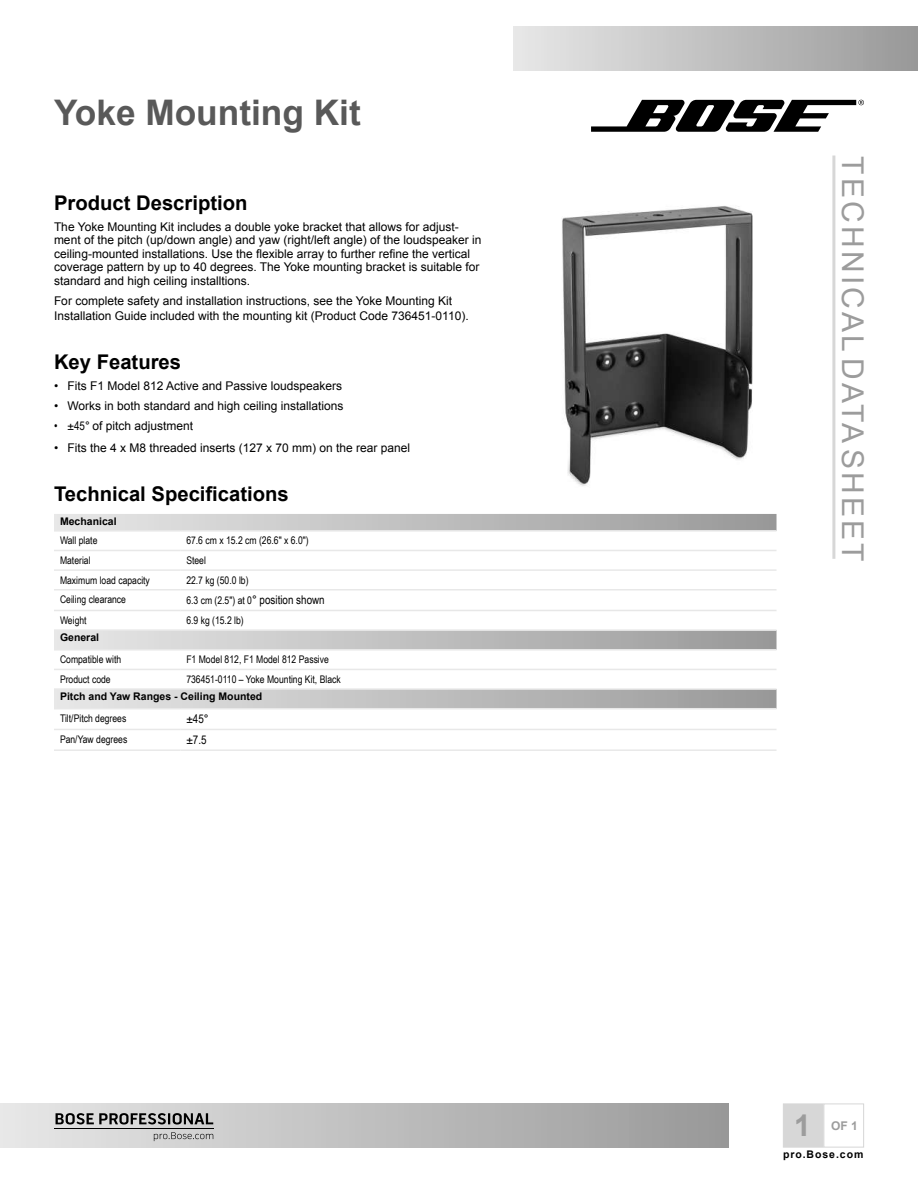
<style>
.page{position:relative;width:918px;height:1188px;background:#fff}
.page>*{position:absolute;margin:0;border:0;box-sizing:border-box;transform-origin:0 0}
.t1{font:700 35.25px "Arial";color:#595959}
.t2{font:30px "Arial";letter-spacing:.11em;color:#9c9c9c}
.t3{font:700 30px "Arial";color:#9c9c9c}
.t4{font:700 20.25px "Arial";color:#000}
.t5{font:12px/13.5px "Arial";color:#000}
.t6{font:12px "Arial Narrow";color:#000}
.t7{font:700 12px "Arial";color:#9c9c9c}
.t8{font:10.5px "Arial Narrow";color:#000}
.t9{font:700 10.5px "Arial";color:#000}
.t10{font:700 10.5px "Arial";letter-spacing:.09em;color:#000}
.s1{font-family:"Arial Narrow"}
.s2{font-size:12px}
</style>
<div class="page">
<svg style="left:591px;top:100px;width:273px;height:32px"></svg>
<div style="left:783px;top:1104px;width:41px;height:44px;background:#d7d7d7;border:1px solid #d7d7d7"></div>
<div style="left:824px;top:1104px;width:40px;height:44px;background:#fff;border:1px solid #d7d7d7"></div>
<hr style="left:832px;top:156px;width:3px;height:403px;background:#d7d7d7">
<div style="left:513px;top:26px;width:405px;height:44px;background:linear-gradient(to right,#e7e7e7,#999)"></div>
<div style="left:0;top:1104px;width:729px;height:44px;background:linear-gradient(to right,#e7e7e7,#999)"></div>
<hr style="left:55px;top:1128px;width:159px;height:1px;background:#000">
<svg style="left:56px;top:1113px;width:157px;height:12px;background:#7b7b7b"></svg>
<svg style="left:154px;top:1132px;width:59px;height:9px"></svg>
<svg style="left:54px;top:514px;width:723px;height:194px"></svg>
<hr style="left:54px;top:530px;width:126px;height:2px;background:#e8e8e8">
<hr style="left:180px;top:530px;width:597px;height:2px;background:#e8e8e8">
<hr style="left:54px;top:550px;width:126px;height:1px;background:#e8e8e8">
<hr style="left:180px;top:550px;width:597px;height:1px;background:#e8e8e8">
<hr style="left:54px;top:569px;width:126px;height:2px;background:#e8e8e8">
<hr style="left:180px;top:569px;width:597px;height:2px;background:#e8e8e8">
<hr style="left:54px;top:589px;width:126px;height:2px;background:#e8e8e8">
<hr style="left:180px;top:589px;width:597px;height:2px;background:#e8e8e8">
<hr style="left:54px;top:629px;width:126px;height:2px;background:#e8e8e8">
<hr style="left:180px;top:629px;width:597px;height:2px;background:#e8e8e8">
<hr style="left:54px;top:649px;width:126px;height:2px;background:#e8e8e8">
<hr style="left:180px;top:649px;width:597px;height:2px;background:#e8e8e8">
<hr style="left:54px;top:669px;width:126px;height:1px;background:#e8e8e8">
<hr style="left:180px;top:669px;width:597px;height:1px;background:#e8e8e8">
<hr style="left:54px;top:688px;width:126px;height:2px;background:#e8e8e8">
<hr style="left:180px;top:688px;width:597px;height:2px;background:#e8e8e8">
<hr style="left:54px;top:708px;width:126px;height:1px;background:#e8e8e8">
<hr style="left:180px;top:708px;width:597px;height:1px;background:#e8e8e8">
<hr style="left:54px;top:729px;width:126px;height:1px;background:#e8e8e8">
<hr style="left:180px;top:729px;width:597px;height:1px;background:#e8e8e8">
<hr style="left:54px;top:749px;width:126px;height:2px;background:#e8e8e8">
<hr style="left:180px;top:749px;width:597px;height:2px;background:#e8e8e8">
<hr style="left:54px;top:610px;width:126px;height:1px;background:#e7e7e7">
<hr style="left:180px;top:610px;width:597px;height:1px;background:#e7e7e7">
<img style="left:562px;top:206px;width:191px;height:280px">
<h1 class="t1" style="left:54px;top:88px;width:308px">Yoke Mounting Kit</h1>
<h3 class="t4" style="left:54px;top:189px;width:195px">Product Description</h3>
<p class="t5" style="left:54px;top:220px;width:429px">The Yoke Mounting Kit includes a double yoke bracket that allows for adjust&shy;ment of the pitch (up/down angle) and yaw (right/left angle) of the loudspeaker in ceiling-mounted installations. Use the flexible array to further refine the vertical coverage pattern by up to 40 degrees. The Yoke mounting bracket is suitable for standard and high ceiling installtions.</p>
<p class="t5" style="left:54px;top:293px;width:416px;line-height:15px">For complete safety and installation instructions, see the Yoke Mounting Kit<br>Installation Guide included with the mounting kit (Product Code 736451-0110).</p>
<h3 class="t4" style="left:54px;top:348px;width:129px">Key Features</h3>
<p class="t5" style="left:54px;top:379px;width:290px">• Fits F1 Model 812 Active and Passive loudspeakers</p>
<p class="t5" style="left:54px;top:399px;width:291px">• Works in both standard and high ceiling installations</p>
<p class="t5" style="left:54px;top:419px;width:141px"><span class="s1">• ±45°</span> of pitch adjustment</p>
<p class="t5" style="left:54px;top:441px;width:358px">• Fits the 4 x M8 threaded inserts (127 x 70 mm) on the rear panel</p>
<h3 class="t4" style="left:54px;top:480px;width:236px">Technical Specifications</h3>
<p class="t9" style="left:60px;top:514px;width:58px">Mechanical</p>
<p class="t8" style="left:60px;top:533px;width:39px">Wall plate</p>
<p class="t8" style="left:186px;top:533px;width:124px">67.6 cm x 15.2 cm (26.6" x 6.0")</p>
<p class="t8" style="left:60px;top:553px;width:32px">Material</p>
<p class="t8" style="left:186px;top:553px;width:21px">Steel</p>
<p class="t8" style="left:60px;top:572px;width:91px">Maximum load capacity</p>
<p class="t8" style="left:186px;top:572px;width:64px">22.7 kg (50.0 lb)</p>
<p class="t8" style="left:60px;top:592px;width:68px">Ceiling clearance</p>
<p class="t8" style="left:186px;top:593px;width:140px">6.3 cm (2.5") at 0<span class="s2">° position shown</span></p>
<p class="t8" style="left:60px;top:613px;width:28px">Weight</p>
<p class="t8" style="left:186px;top:613px;width:59px">6.9 kg (15.2 lb)</p>
<p class="t9" style="left:60px;top:630px;width:41px">General</p>
<p class="t8" style="left:60px;top:652px;width:63px">Compatible with</p>
<p class="t8" style="left:186px;top:652px;width:144px">F1 Model 812, F1 Model 812 Passive</p>
<p class="t8" style="left:60px;top:672px;width:52px">Product code</p>
<p class="t8" style="left:186px;top:672px;width:156px">736451-0110 – Yoke Mounting Kit, Black</p>
<p class="t9" style="left:60px;top:689px;width:204px">Pitch and Yaw Ranges - Ceiling Mounted</p>
<p class="t8" style="left:60px;top:711px;width:68px">Tilt/Pitch degrees</p>
<p class="t6" style="left:186px;top:710px;width:24px">±45°</p>
<p class="t8" style="left:60px;top:732px;width:69px">Pan/Yaw degrees</p>
<p class="t6" style="left:186px;top:731px;width:22px">±7.5</p>
<h2 class="t2" style="left:873px;top:156px;width:407px;rotate:90deg">TECHNICAL DATA SHEET</h2>
<h2 class="t3" style="left:794px;top:1104px;width:18px">1</h2>
<p class="t7" style="left:831px;top:1117px;width:28px">OF 1</p>
<p class="t10" style="left:783px;top:1147px;width:82px">pro.Bose.com</p>
</div>
